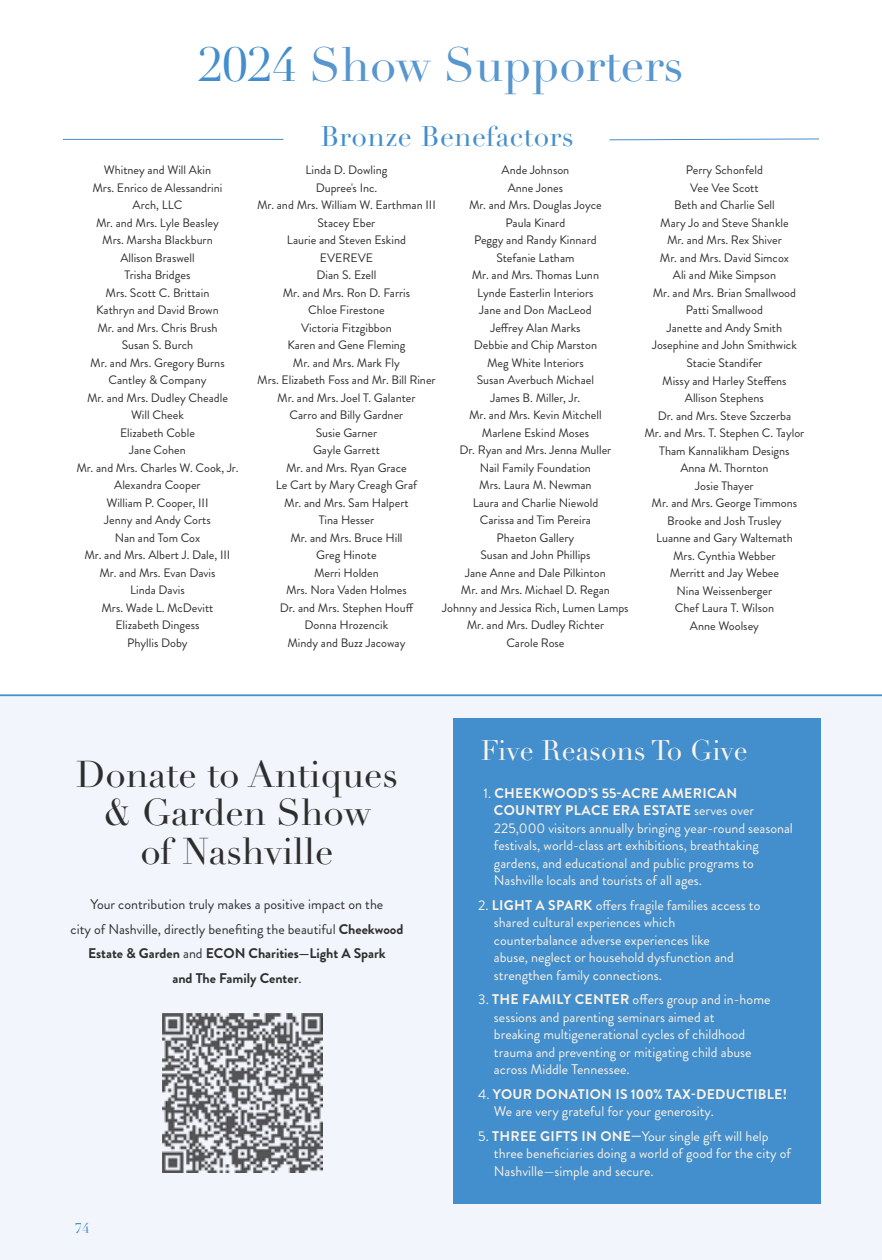
<style>
.page{position:relative;width:882px;height:1260px;background:#fff}
.page>*{position:absolute;margin:0;border:0;box-sizing:border-box;transform-origin:0 0}
.t1{font:47.25px "Didot LT Pro";color:#5896d0}
.t2{font:36.75px/38.5px "Didot LT Pro";color:#2e2e2d;text-align:center}
.t3{font:28px "Didot LT Pro";color:#fbf3e6}
.t4{font:28px "Didot LT Pro";letter-spacing:.02em;color:#438ecc}
.t5{font:14px/17.5px "Brandon Grotesque";color:#fbf3e6}
.t6{font:14px/24.5px "Brandon Grotesque";color:#2e2e2d;text-align:center}
.t7{font:14px "Didot LT Pro";color:#438ecc}
.t8{font:12.25px/17.5px "Brandon Grotesque";color:#2e2e2d;text-align:center}
.s1{color:#438ecc}
.s2{font-weight:700}
</style>
<div class="page">
<div style="left:0;top:696px;width:882px;height:564px;background:#f2f5fb"></div>
<hr style="left:0;top:694px;width:882px;height:2px;background:#438ecc">
<div style="left:453px;top:718px;width:368px;height:486px;background:#438ecc"></div>
<img style="left:163px;top:1013px;width:159px;height:159px">
<hr style="left:63px;top:139px;width:220px;height:1px;background:#438ecc">
<svg style="left:609px;top:138px;width:210px;height:3px"></svg>
<h1 class="t1" style="left:198px;top:36px;width:487px"><span class="s1">2024</span> Show Supporters</h1>
<h3 class="t4" style="left:320px;top:119px;width:255px">Bronze Benefactors</h3>
<p class="t8" style="left:76px;top:161px;width:164px">Whitney and Will Akin<br>Mrs. Enrico de Alessandrini<br>Arch, LLC<br>Mr. and Mrs. Lyle Beasley<br>Mrs. Marsha Blackburn<br>Allison Braswell<br>Trisha Bridges<br>Mrs. Scott C. Brittain<br>Kathryn and David Brown<br>Mr. and Mrs. Chris Brush<br>Susan S. Burch<br>Mr. and Mrs. Gregory Burns<br>Cantley &amp; Company<br>Mr. and Mrs. Dudley Cheadle<br>Will Cheek<br>Elizabeth Coble<br>Jane Cohen<br>Mr. and Mrs. Charles W. Cook, Jr.<br>Alexandra Cooper<br>William P. Cooper, III<br>Jenny and Andy Corts<br>Nan and Tom Cox<br>Mr. and Mrs. Albert J. Dale, III<br>Mr. and Mrs. Evan Davis<br>Linda Davis<br>Mrs. Wade L. McDevitt<br>Elizabeth Dingess<br>Phyllis Doby</p>
<p class="t8" style="left:257px;top:161px;width:180px">Linda D. Dowling<br>Dupree's Inc.<br>Mr. and Mrs. William W. Earthman III<br>Stacey Eber<br>Laurie and Steven Eskind<br>EVEREVE<br>Dian S. Ezell<br>Mr. and Mrs. Ron D. Farris<br>Chloe Firestone<br>Victoria Fitzgibbon<br>Karen and Gene Fleming<br>Mr. and Mrs. Mark Fly<br>Mrs. Elizabeth Foss and Mr. Bill Riner<br>Mr. and Mrs. Joel T. Galanter<br>Carro and Billy Gardner<br>Susie Garner<br>Gayle Garrett<br>Mr. and Mrs. Ryan Grace<br>Le Cart by Mary Creagh Graf<br>Mr. and Mrs. Sam Halpert<br>Tina Hesser<br>Mr. and Mrs. Bruce Hill<br>Greg Hinote<br>Merri Holden<br>Mrs. Nora Vaden Holmes<br>Dr. and Mrs. Stephen Houff<br>Donna Hrozencik<br>Mindy and Buzz Jacoway</p>
<p class="t8" style="left:442px;top:162px;width:188px">Ande Johnson<br>Anne Jones<br>Mr. and Mrs. Douglas Joyce<br>Paula Kinard<br>Peggy and Randy Kinnard<br>Stefanie Latham<br>Mr. and Mrs. Thomas Lunn<br>Lynde Easterlin Interiors<br>Jane and Don MacLeod<br>Jeffrey Alan Marks<br>Debbie and Chip Marston<br>Meg White Interiors<br>Susan Averbuch Michael<br>James B. Miller, Jr.<br>Mr. and Mrs. Kevin Mitchell<br>Marlene Eskind Moses<br>Dr. Ryan and Mrs. Jenna Muller<br>Nail Family Foundation<br>Mrs. Laura M. Newman<br>Laura and Charlie Niewold<br>Carissa and Tim Pereira<br>Phaeton Gallery<br>Susan and John Phillips<br>Jane Anne and Dale Pilkinton<br>Mr. and Mrs. Michael D. Regan<br>Johnny and Jessica Rich, Lumen Lamps<br>Mr. and Mrs. Dudley Richter<br>Carole Rose</p>
<p class="t8" style="left:645px;top:162px;width:161px">Perry Schonfeld<br>Vee Vee Scott<br>Beth and Charlie Sell<br>Mary Jo and Steve Shankle<br>Mr. and Mrs. Rex Shiver<br>Mr. and Mrs. David Simcox<br>Ali and Mike Simpson<br>Mr. and Mrs. Brian Smallwood<br>Patti Smallwood<br>Janette and Andy Smith<br>Josephine and John Smithwick<br>Stacie Standifer<br>Missy and Harley Steffens<br>Allison Stephens<br>Dr. and Mrs. Steve Szczerba<br>Mr. and Mrs. T. Stephen C. Taylor<br>Tham Kannalikham Designs<br>Anna M. Thornton<br>Josie Thayer<br>Mr. and Mrs. George Timmons<br>Brooke and Josh Trusley<br>Luanne and Gary Waltemath<br>Mrs. Cynthia Webber<br>Merritt and Jay Webee<br>Nina Weissenberger<br>Chef Laura T. Wilson<br>Anne Woolsey</p>
<h2 class="t2" style="left:76px;top:756px;width:324px">Donate to Antiques &amp; Garden Show<br>of Nashville</h2>
<p class="t6" style="left:71px;top:892px;width:334px">Your contribution truly makes a positive impact on the<br>city of Nashville, directly benefiting the beautiful <span class="s2">Cheekwood Estate &amp; Garden</span> and <span class="s2">ECON Charities—Light A Spark<br>and The Family Center</span>.</p>
<p class="t7" style="left:75px;top:1219px;width:16px">74</p>
<h3 class="t3" style="left:481px;top:734px;width:269px">Five Reasons To Give</h3>
<p class="t5" style="left:494px;top:784px;width:300px;text-indent:-10px">1. <span class="s2">CHEEKWOOD’S 55-ACRE AMERICAN COUNTRY PLACE ERA ESTATE</span> serves over 225,000 visitors annually bringing year-round seasonal festivals, world-class art exhibitions, breathtaking gardens, and educational and public programs to Nashville locals and tourists of all ages.</p>
<p class="t5" style="left:494px;top:896px;width:268px;text-indent:-16px">2. <span class="s2">LIGHT A SPARK</span> offers fragile families access to shared cultural experiences which counterbalance adverse experiences like<br>abuse, neglect or household dysfunction and strengthen family connections.</p>
<p class="t5" style="left:494px;top:991px;width:278px;text-indent:-16px">3. <span class="s2">THE FAMILY CENTER</span> offers group and in-home sessions and parenting seminars aimed at<br>breaking multigenerational cycles of childhood trauma and preventing or mitigating child abuse across Middle Tennessee.</p>
<p class="t5" style="left:494px;top:1085px;width:295px;text-indent:-16px">4. <span class="s2">YOUR DONATION IS 100% TAX-DEDUCTIBLE!<br></span>We are very grateful for your generosity.</p>
<p class="t5" style="left:494px;top:1127px;width:299px;text-indent:-16px">5. <span class="s2">THREE GIFTS IN ONE—</span>Your single gift will help three beneficiaries doing a world of good for the city of<br>Nashville—simple and secure.</p>
</div>
